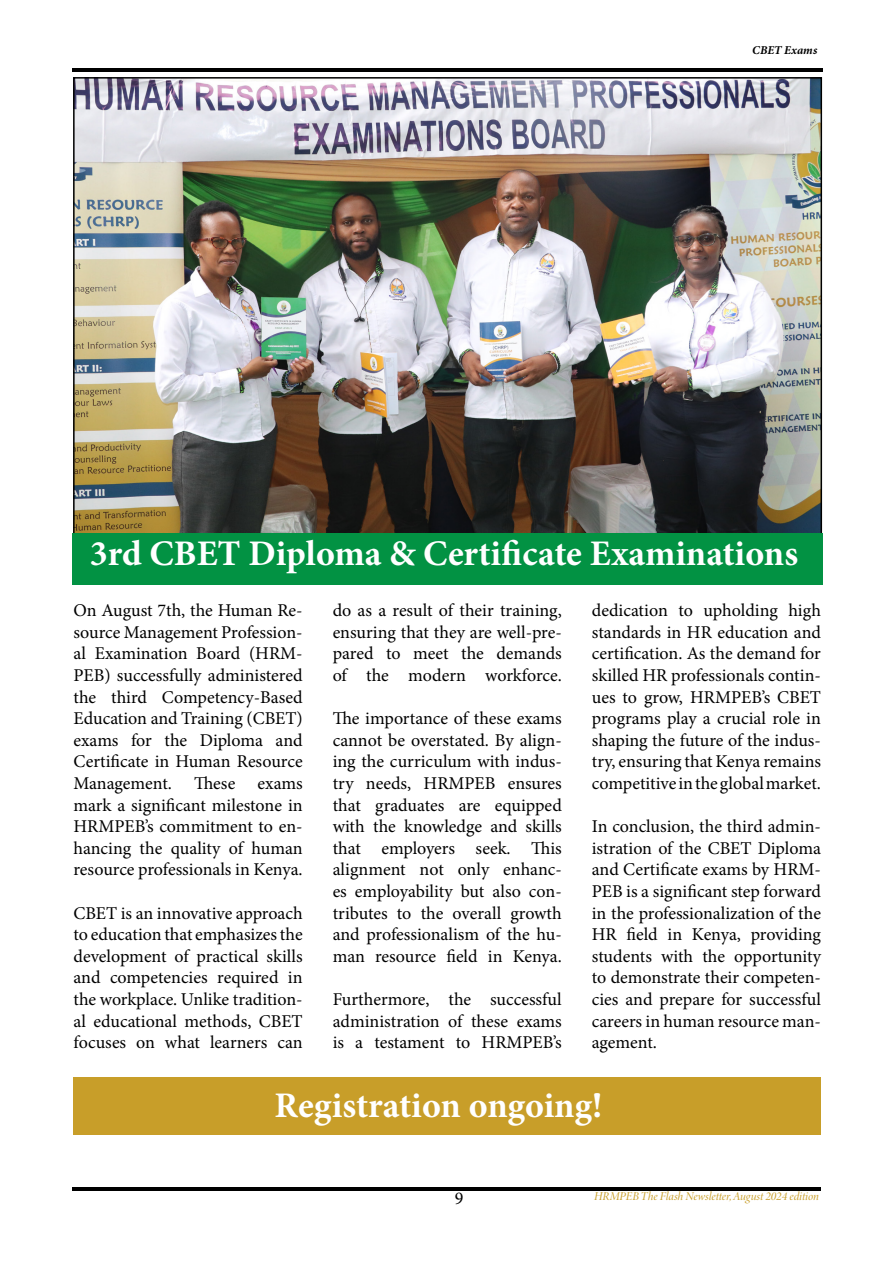
<style>
.page{position:relative;width:893px;height:1263px;background:#fff}
.page>*{position:absolute;margin:0;border:0;box-sizing:border-box;transform-origin:0 0}
.t1{font:700 36px "Minion Pro";letter-spacing:-.005em;color:#fff}
.t2{font:18px/21.6px "Minion Pro";letter-spacing:-.005em;color:#000;text-align:justify}
.t3{font:italic 12px "Minion Variable Concept";letter-spacing:-.04em;color:#c89e29}
.t4{font:italic 700 12px "Minion Pro";color:#000}
</style>
<div class="page">
<hr style="left:72px;top:69px;width:750px;height:3px;background:#000">
<hr style="left:72px;top:1188px;width:749px;height:3px;background:#000">
<img style="left:76px;top:80px;width:743px;height:453px">
<div style="left:72px;top:533px;width:750px;height:51px;background:#029243"></div>
<div style="left:74px;top:1078px;width:747px;height:57px;background:#c89e29"></div>
<p class="t4" style="left:752px;top:42px;width:67px">CBET Exams</p>
<p class="t1" style="left:90px;top:528px;width:710px">3rd CBET Diploma &amp; Certificate Examinations</p>
<p class="t2" style="left:74px;top:600px;width:231px">On August 7th, the Human Re&shy;source Management Profession&shy;al Examination Board (HRM-PEB) successfully administered the third Competency-Based Education and Training (CBET) exams for the Diploma and Certificate in Human Resource Management. These exams mark a significant milestone in HRMPEB’s commitment to en&shy;hancing the quality of human resource professionals in Kenya.</p>
<p class="t2" style="left:74px;top:902px;width:231px">CBET is an innovative approach to education that emphasizes the development of practical skills and competencies required in the workplace. Unlike tradition&shy;al educational methods, CBET focuses on what learners can</p>
<p class="t2" style="left:333px;top:600px;width:231px">do as a result of their training, ensuring that they are well-pre&shy;pared to meet the demands of the modern workforce.</p>
<p class="t2" style="left:333px;top:708px;width:231px">The importance of these exams cannot be overstated. By align&shy;ing the curriculum with indus&shy;try needs, HRMPEB ensures that graduates are equipped with the knowledge and skills that employers seek. This alignment not only enhanc&shy;es employability but also con&shy;tributes to the overall growth and professionalism of the hu&shy;man resource field in Kenya.</p>
<p class="t2" style="left:333px;top:988px;width:231px">Furthermore, the successful administration of these exams is a testament to HRMPEB’s</p>
<p class="t2" style="left:592px;top:600px;width:231px">dedication to upholding high standards in HR education and certification. As the demand for skilled HR professionals contin&shy;ues to grow, HRMPEB’s CBET programs play a crucial role in shaping the future of the indus&shy;try, ensuring that Kenya remains competitive in the global market.</p>
<p class="t2" style="left:592px;top:816px;width:231px">In conclusion, the third admin&shy;istration of the CBET Diploma and Certificate exams by HRM-PEB is a significant step forward in the professionalization of the HR field in Kenya, providing students with the opportunity to demonstrate their competen&shy;cies and prepare for successful careers in human resource man&shy;agement.</p>
<p class="t1" style="left:274px;top:1080px;width:329px">Registration ongoing!</p>
<p class="t2" style="left:455px;top:1187px;width:10px">9</p>
<p class="t3" style="left:594px;top:1187px;width:227px">HRMPEB The Flash Newsletter, August 2024 edition</p>
</div>
